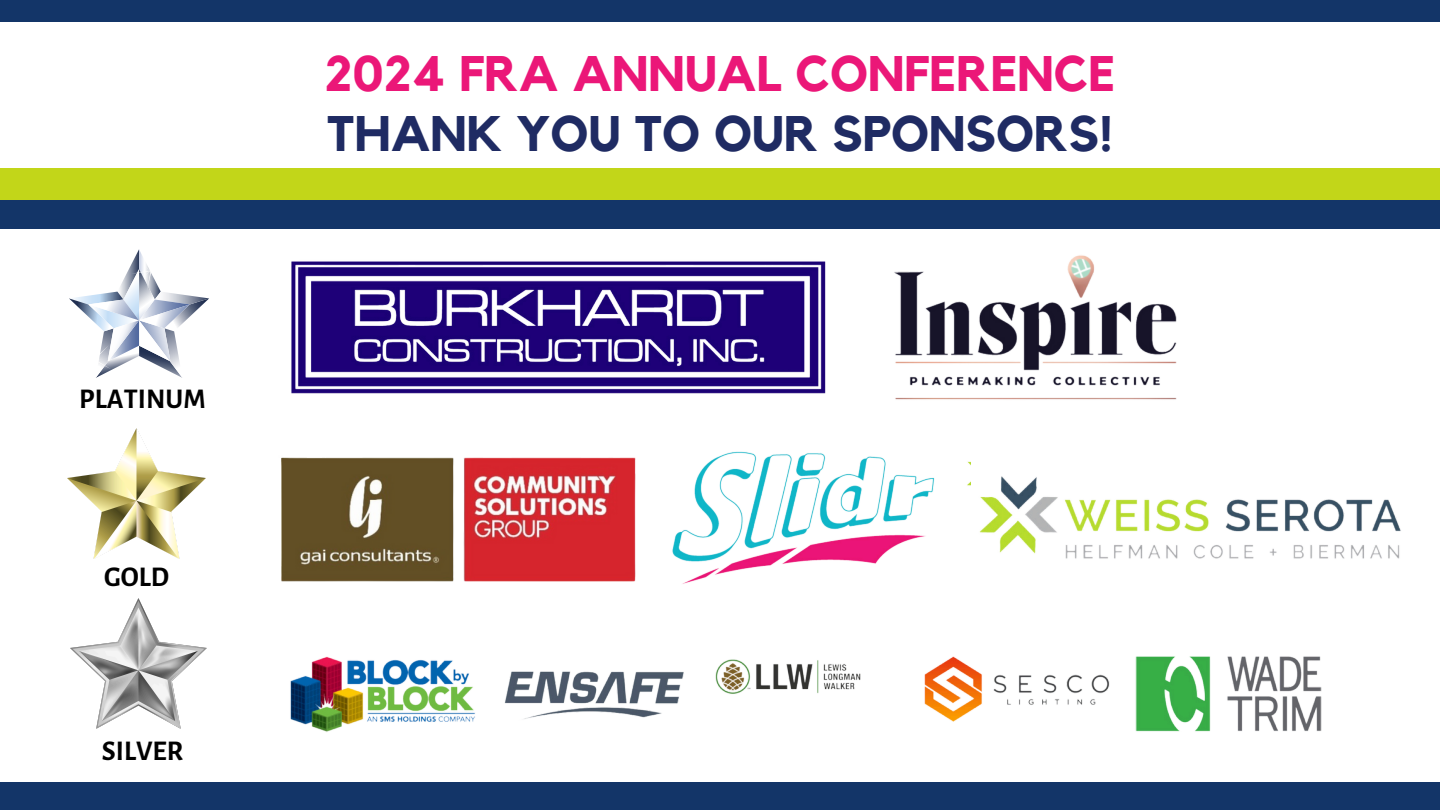
<style>
.page{position:relative;width:1440px;height:810px;background:#133568}
.page>*{position:absolute;margin:0;border:0;box-sizing:border-box;transform-origin:0 0}
.t1{font:700 49.8px/59.2px "Kollektif";color:#eb1778}
.t2{font:700 36.6px "Kollektif";color:#00174b}
.t3{font:700 28px "Alegreya Sans SC";color:#000}
.s1{color:#1f2b63}
</style>
<div class="page">
<div style="left:0;top:229px;width:1440px;height:553px;background:#fff"></div>
<div style="left:0;top:22px;width:1440px;height:146px;background:#fff"></div>
<div style="left:0;top:168px;width:1440px;height:32px;background:#c2d619"></div>
<img style="left:291px;top:261px;width:535px;height:133px">
<img style="left:979px;top:476px;width:422px;height:83px">
<img style="left:290px;top:656px;width:1032px;height:76px">
<img style="left:672px;top:451px;width:299px;height:133px">
<img style="left:894px;top:255px;width:283px;height:145px">
<img style="left:68px;top:428px;width:138px;height:130px">
<svg style="left:69px;top:249px;width:140px;height:129px"></svg>
<img style="left:70px;top:598px;width:137px;height:130px">
<img style="left:281px;top:457px;width:355px;height:125px">
<p class="t3" style="left:79px;top:385px;width:128px">PLATINUM</p>
<p class="t3" style="left:104px;top:563px;width:67px">GOLD</p>
<p class="t3" style="left:102px;top:737px;width:83px">SILVER</p>
<p class="t1" style="left:325px;top:46px;width:792px">2024 FRA ANNUAL CONFERENCE<br><span class="s1">THANK YOU TO OUR SPONSORS!</span></p>
<h1 class="t2" style="left:588px;top:93px;width:266px">Save The Date!</h1>
</div>
